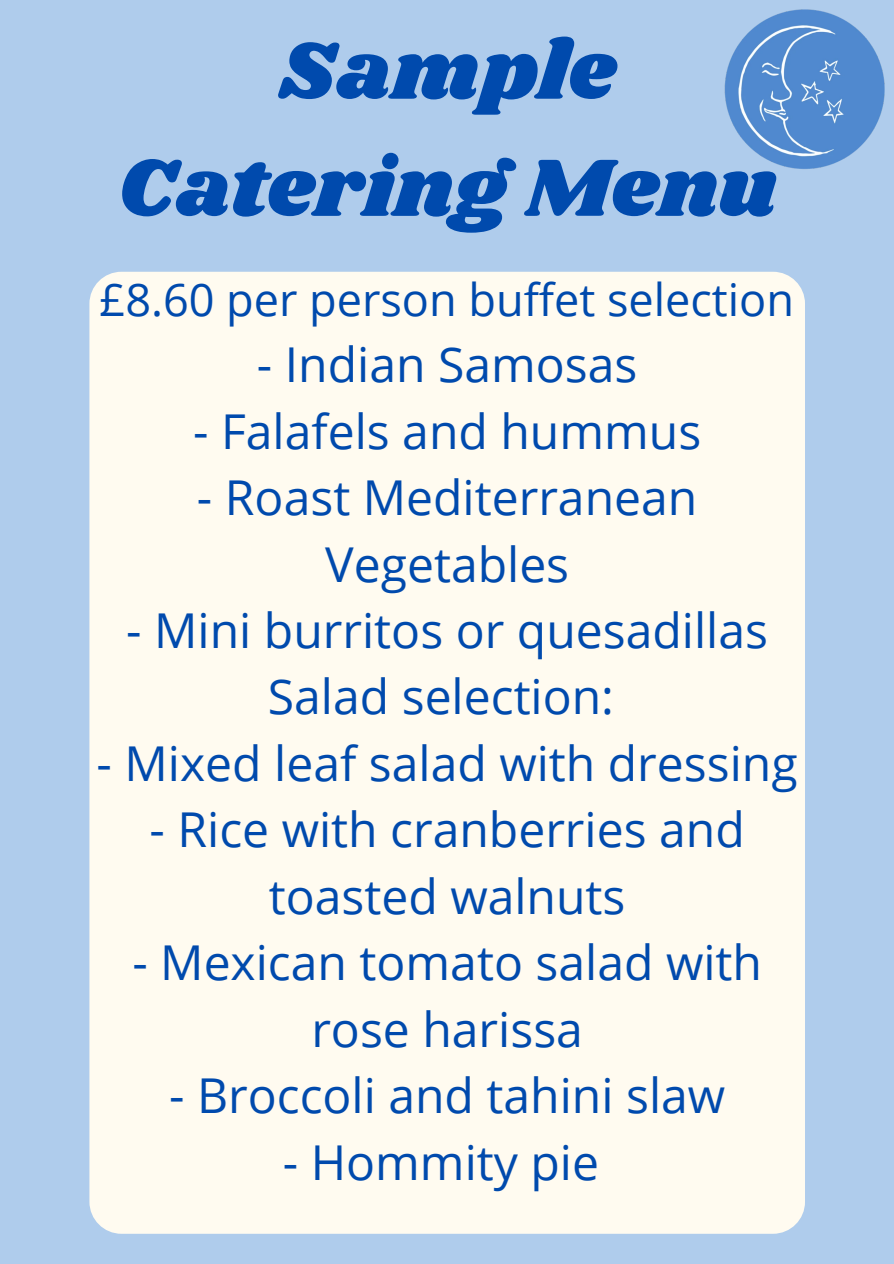
<style>
.page{position:relative;width:894px;height:1264px;background:#fff}
.page>*{position:absolute;margin:0;border:0;box-sizing:border-box;transform-origin:0 0}
.t1{font:84px/117.1px "Shrikhand";color:#004aad;text-align:center}
.t2{font:48px/66.4px "Open Sans";color:#004aad;text-align:center}
.t3{font:45px "Open Sans";color:#004aad}
</style>
<div class="page">
<div style="left:0;top:0;width:893px;height:1263px;background:#afccec"></div>
<div style="left:89px;top:272px;width:715px;height:961px;background:#fffbf0;border-radius:32px"></div>
<img style="left:724px;top:9px;width:161px;height:160px">
<p class="t1" style="left:118px;top:15px;width:660px">Sample<br>Catering Menu</p>
<p class="t3" style="left:100px;top:267px;width:695px">£8.60 per person buffet selection</p>
<p class="t2" style="left:257px;top:330px;width:382px">- Indian Samosas</p>
<p class="t2" style="left:193px;top:397px;width:509px">- Falafels and hummus</p>
<p class="t2" style="left:197px;top:463px;width:501px">- Roast Mediterranean<br>Vegetables</p>
<p class="t2" style="left:126px;top:596px;width:643px">- Mini burritos or quesadillas</p>
<p class="t2" style="left:268px;top:662px;width:348px">Salad selection:</p>
<p class="t2" style="left:97px;top:729px;width:702px">- Mixed leaf salad with dressing</p>
<p class="t2" style="left:149px;top:795px;width:596px">- Rice with cranberries and toasted walnuts</p>
<p class="t2" style="left:132px;top:928px;width:631px">- Mexican tomato salad with rose harissa</p>
<p class="t2" style="left:169px;top:1061px;width:557px">- Broccoli and tahini slaw</p>
<p class="t2" style="left:283px;top:1127px;width:318px">- Hommity pie</p>
</div>
